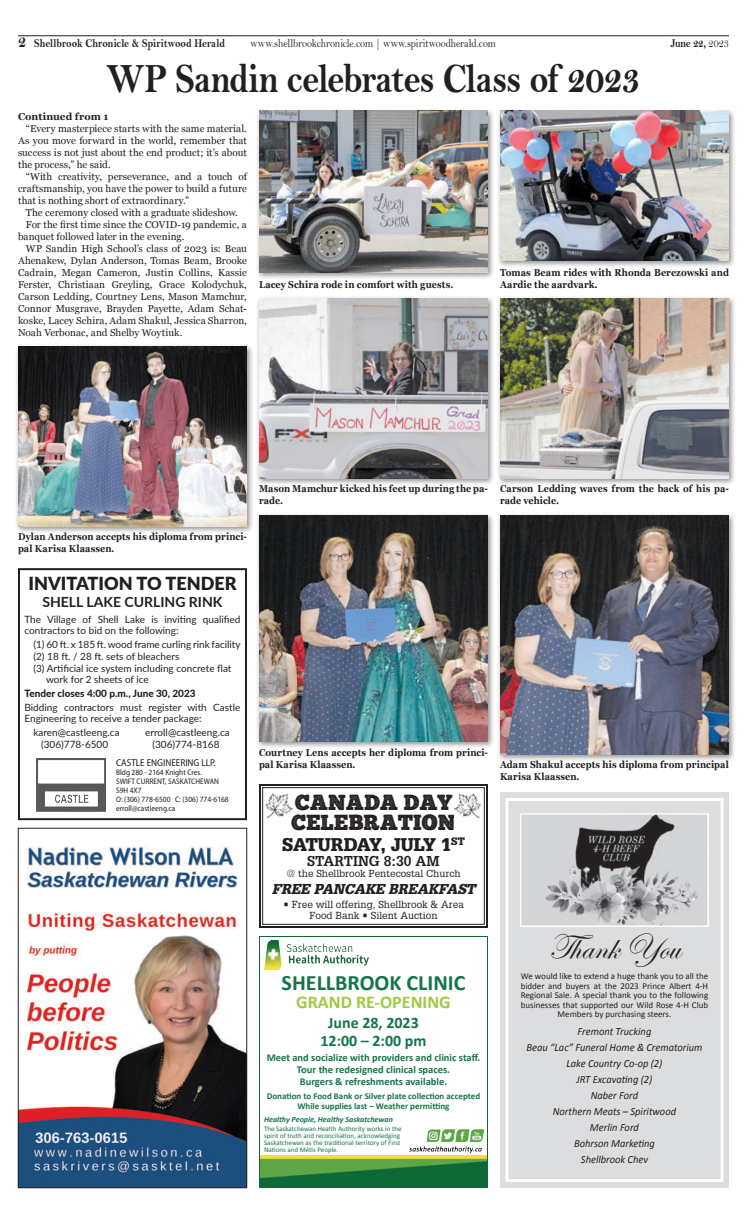
<style>
.page{position:relative;width:747px;height:1224px;background:#fff}
.page>*{position:absolute;margin:0;border:0;box-sizing:border-box;transform-origin:0 0}
.Head_Bell_Italic{font:42px "Bell MT Bold";letter-spacing:-.025em;color:#231f20;scale:.85 1}
.t1{font:36px "Edwardian Script ITC";color:#231f20}
.t2{font:22px "Chunk Five Print";color:#231f20}
.t3{font:700 22px "Calibri";color:#157548}
.t4{font:900 18px "Lato";color:#231f20}
.t5{font:900 18px "Glypha LT Std";color:#231f20}
.t6{font:700 18px "Calibri";color:#9dcb42}
.t7{font:700 16px "Calibri";color:#157548}
.t8{font:700 14px "Lato";color:#231f20}
.t9{font:italic 900 14px "Glypha LT Std";color:#231f20}
.t10{font:700 14px "Glypha LT Std";color:#231f20}
.t11{font:12px "Bell";letter-spacing:-.01em;color:#231f20;scale:.85 1}
.t12{font:12px "Bell MT Bold";color:#231f20;scale:.85 1}
.t13{font:italic 11px "Calibri";color:#231f20;scale:.95 1}
.t14{font:700 10.5px "Calibri";color:#157548}
.BODY_TEXT{font:10px/12px "Georgia";color:#231f20;text-align:justify}
.Captions_Georgia_Bol{font:700 10px/12px "Georgia";letter-spacing:.01em;color:#231f20;scale:.9 1}
.t15{font:10px/11px "Lato";color:#231f20}
.t16{font:10px "Glypha LT Std";color:#231f20}
.t17{font:800 10px "Lato";color:#231f20}
.t18{font:semi-condensed 10px "Myriad Pro";color:#231f20}
.BODY_TEXT-2{font:700 10px "Georgia";letter-spacing:.01em;color:#231f20}
.t19{font:9px/9.5px "Calibri";color:#231f20;text-align:center}
.t20{font:700 9px "Calibri";color:#157548}
.t21{font:semi-condensed 8px "Myriad Pro";color:#231f20}
.t22{font:italic 700 8px "Calibri";color:#157548}
.t23{font:7px/7.3px "Calibri";color:#157548}
.s1{font-size:18px}
.s2{font-family:"Bell"}
</style>
<div class="page">
<hr style="left:18px;top:36px;width:711px;height:1px;background:#231f20">
<div style="left:496px;top:513px;width:240px;height:249px;background:#231f20;opacity:.5"></div>
<img style="left:500px;top:516px;width:229px;height:238px">
<div style="left:18px;top:568px;width:229px;height:252px;border:2px solid #231f20"></div>
<img style="left:36px;top:758px;width:70px;height:54px">
<img style="left:264px;top:940px;width:104px;height:29px">
<img style="left:261px;top:1156px;width:225px;height:30px">
<img style="left:410px;top:1129px;width:73px;height:23px">
<div style="left:259px;top:936px;width:229px;height:252px;border:1px solid #0c6a39"></div>
<svg style="left:259px;top:784px;width:229px;height:144px"></svg>
<div style="left:262px;top:787px;width:223px;height:138px;border:1px solid #231f20"></div>
<img style="left:266px;top:794px;width:26px;height:23px">
<img style="left:455px;top:794px;width:26px;height:23px">
<div style="left:500px;top:792px;width:229px;height:396px;background:#dcdddf"></div>
<div style="left:505px;top:798px;width:219px;height:384px;border:3px solid #fff"></div>
<img style="left:521px;top:814px;width:187px;height:112px">
<img style="left:20px;top:846px;width:225px;height:340px">
<div style="left:18px;top:828px;width:229px;height:360px;border:1px solid #231f20"></div>
<div style="left:255px;top:513px;width:240px;height:236px;background:#231f20;opacity:.5"></div>
<img style="left:259px;top:516px;width:229px;height:225px">
<div style="left:14px;top:343px;width:240px;height:191px;background:#231f20;opacity:.5"></div>
<img style="left:18px;top:346px;width:229px;height:180px">
<div style="left:496px;top:295px;width:240px;height:191px;background:#231f20;opacity:.5"></div>
<img style="left:500px;top:298px;width:229px;height:180px">
<div style="left:255px;top:108px;width:240px;height:172px;background:#231f20;opacity:.5"></div>
<img style="left:259px;top:111px;width:229px;height:161px">
<div style="left:255px;top:295px;width:240px;height:191px;background:#231f20;opacity:.5"></div>
<img style="left:259px;top:298px;width:229px;height:180px">
<div style="left:496px;top:108px;width:240px;height:161px;background:#231f20;opacity:.5"></div>
<img style="left:500px;top:111px;width:229px;height:150px">
<p class="t12" style="left:18px;top:36px;width:245px"><span class="s1">2</span> Shellbrook Chronicle &amp; Spiritwood Herald</p>
<p class="t11" style="left:251px;top:36px;width:290px">www.shellbrookchronicle.com | www.spiritwoodherald.com</p>
<p class="t12" style="left:671px;top:36px;width:70px">June 22, <span class="s2">2023</span></p>
<p class="Head_Bell_Italic" style="left:106px;top:54px;width:630px">WP Sandin celebrates Class of 2023</p>
<p class="BODY_TEXT-2" style="left:18px;top:111px;width:92px">Continued from 1</p>
<p class="BODY_TEXT" style="left:18px;top:123px;width:231px;text-indent:8px">“Every masterpiece starts with the same material.<br>As you move forward in the world, remember that success is not just about the end product; it’s about the process,” he said.</p>
<p class="BODY_TEXT" style="left:18px;top:171px;width:231px;text-indent:8px">“With creativity, perseverance, and a touch of craftsmanship, you have the power to build a future that is nothing short of extraordinary.”</p>
<p class="BODY_TEXT" style="left:26px;top:207px;width:213px">The ceremony closed with a graduate slideshow.</p>
<p class="BODY_TEXT" style="left:18px;top:219px;width:230px;text-indent:8px">For the first time since the COVID-19 pandemic, a banquet followed later in the evening.</p>
<p class="BODY_TEXT" style="left:18px;top:243px;width:230px;text-indent:8px">WP Sandin High School’s class of 2023 is: Beau Ahenakew, Dylan Anderson, Tomas Beam, Brooke Cadrain, Megan Cameron, Justin Collins, Kassie Ferster, Christiaan Greyling, Grace Kolodychuk, Carson Ledding, Courtney Lens, Mason Mamchur, Connor Musgrave, Brayden Payette, Adam Schat&shy;koske, Lacey Schira, Adam Shakul, Jessica Sharron, Noah Verbonac, and Shelby Woytiuk.</p>
<p class="Captions_Georgia_Bol" style="left:259px;top:279px;width:217px">Lacey Schira rode in comfort with guests.</p>
<p class="Captions_Georgia_Bol" style="left:500px;top:267px;width:256px">Tomas Beam rides with Rhonda Berezowski and<br>Aardie the aardvark.</p>
<p class="Captions_Georgia_Bol" style="left:18px;top:531px;width:256px">Dylan Anderson accepts his diploma from princi&shy;pal Karisa Klaassen.</p>
<p class="t4" style="left:28px;top:570px;width:210px">INVITATION TO TENDER</p>
<p class="t8" style="left:42px;top:592px;width:181px">SHELL LAKE CURLING RINK</p>
<p class="t15" style="left:24px;top:614px;width:217px">The Village of Shell Lake is inviting qualified contractors to bid on the following:</p>
<p class="t15" style="left:34px;top:639px;width:209px">(1) 60 ft. x 185 ft. wood frame curling rink facility</p>
<p class="t15" style="left:34px;top:651px;width:147px">(2) 18 ft. / 28 ft. sets of bleachers</p>
<p class="t15" style="left:34px;top:663px;width:200px">(3) Artificial ice system including concrete flat</p>
<p class="t15" style="left:46px;top:674px;width:104px">work for 2 sheets of ice</p>
<p class="t17" style="left:24px;top:686px;width:173px">Tender closes 4:00 p.m., June 30, 2023</p>
<p class="t15" style="left:24px;top:702px;width:217px">Bidding contractors must register with Castle<br>Engineering to receive a tender package:</p>
<p class="t15" style="left:34px;top:727px;width:88px">karen@castleeng.ca</p>
<p class="t15" style="left:145px;top:727px;width:86px">erroll@castleeng.ca</p>
<p class="t15" style="left:41px;top:739px;width:69px">(306)778-6500</p>
<p class="t15" style="left:153px;top:739px;width:69px">(306)774-8168</p>
<p class="t18" style="left:116px;top:757px;width:101px">CASTLE ENGINEERING LLP.</p>
<p class="t21" style="left:116px;top:768px;width:87px">Bldg 280 - 2164 Knight Cres.</p>
<p class="t21" style="left:116px;top:777px;width:104px">SWIFT CURRENT, SASKATCHEWAN</p>
<p class="t21" style="left:116px;top:786px;width:27px">S9H 4X7</p>
<p class="t21" style="left:116px;top:795px;width:114px">O: (306) 778-6500 C: (306) 774-6168</p>
<p class="t21" style="left:116px;top:804px;width:61px">erroll@castleeng.ca</p>
<p class="Captions_Georgia_Bol" style="left:259px;top:483px;width:256px">Mason Mamchur kicked his feet up during the pa&shy;rade.</p>
<p class="Captions_Georgia_Bol" style="left:500px;top:483px;width:256px">Carson Ledding waves from the back of his pa&shy;rade vehicle.</p>
<p class="Captions_Georgia_Bol" style="left:259px;top:747px;width:256px">Courtney Lens accepts her diploma from princi&shy;pal Karisa Klaassen.</p>
<p class="t2" style="left:295px;top:792px;width:159px">CANADA DAY</p>
<p class="t2" style="left:291px;top:812px;width:166px">CELEBRATION</p>
<p class="t5" style="left:282px;top:833px;width:184px">SATURDAY, JULY 1<sup>ST</sup></p>
<p class="t10" style="left:307px;top:852px;width:134px">STARTING 8:30 AM</p>
<p class="t16" style="left:286px;top:867px;width:176px">@ the Shellbrook Pentecostal Church</p>
<p class="t9" style="left:272px;top:880px;width:205px">FREE PANCAKE BREAKFAST</p>
<p class="t16" style="left:283px;top:898px;width:182px">• Free will offering, Shellbrook &amp; Area</p>
<p class="t16" style="left:309px;top:909px;width:130px">Food Bank • Silent Auction</p>
<p class="t3" style="left:282px;top:968px;width:185px">SHELLBROOK CLINIC</p>
<p class="t6" style="left:296px;top:990px;width:156px">GRAND RE-OPENING</p>
<p class="t7" style="left:328px;top:1012px;width:92px">June 28, 2023</p>
<p class="t7" style="left:320px;top:1030px;width:108px">12:00 – 2:00 pm</p>
<p class="t14" style="left:267px;top:1050px;width:215px">Meet and socialize with providers and clinic staff.</p>
<p class="t14" style="left:297px;top:1062px;width:155px">Tour the redesigned clinical spaces.</p>
<p class="t14" style="left:300px;top:1074px;width:149px">Burgers &amp; refreshments available.</p>
<p class="t20" style="left:267px;top:1090px;width:215px">Donation to Food Bank or Silver plate collection accepted</p>
<p class="t20" style="left:297px;top:1100px;width:154px">While supplies last – Weather permitting</p>
<p class="t22" style="left:264px;top:1114px;width:130px">Healthy People, Healthy Saskatchewan</p>
<p class="t23" style="left:264px;top:1125px;width:139px">The Saskatchewan Health Authority works in the spirit of truth and reconciliation, acknowledging Saskatchewan as the traditional territory of First Nations and Métis People.</p>
<p class="Captions_Georgia_Bol" style="left:500px;top:759px;width:256px">Adam Shakul accepts his diploma from principal<br>Karisa Klaassen.</p>
<p class="t1" style="left:549px;top:927px;width:133px">Thank You</p>
<p class="t19" style="left:521px;top:972px;width:189px">We would like to extend a huge thank you to all the bidder and buyers at the 2023 Prince Albert 4-H Regional Sale. A special thank you to the following businesses that supported our Wild Rose 4-H Club Members by purchasing steers.</p>
<p class="t13" style="left:578px;top:1024px;width:79px">Fremont Trucking</p>
<p class="t13" style="left:526px;top:1040px;width:187px">Beau “Lac” Funeral Home &amp; Crematorium</p>
<p class="t13" style="left:567px;top:1056px;width:102px">Lake Country Co-op (2)</p>
<p class="t13" style="left:577px;top:1072px;width:81px">JRT Excavating (2)</p>
<p class="t13" style="left:591px;top:1088px;width:51px">Naber Ford</p>
<p class="t13" style="left:553px;top:1104px;width:131px">Northern Meats – Spiritwood</p>
<p class="t13" style="left:590px;top:1120px;width:53px">Merlin Ford</p>
<p class="t13" style="left:574px;top:1136px;width:87px">Bohrson Marketing</p>
<p class="t13" style="left:581px;top:1152px;width:72px">Shellbrook Chev</p>
</div>
